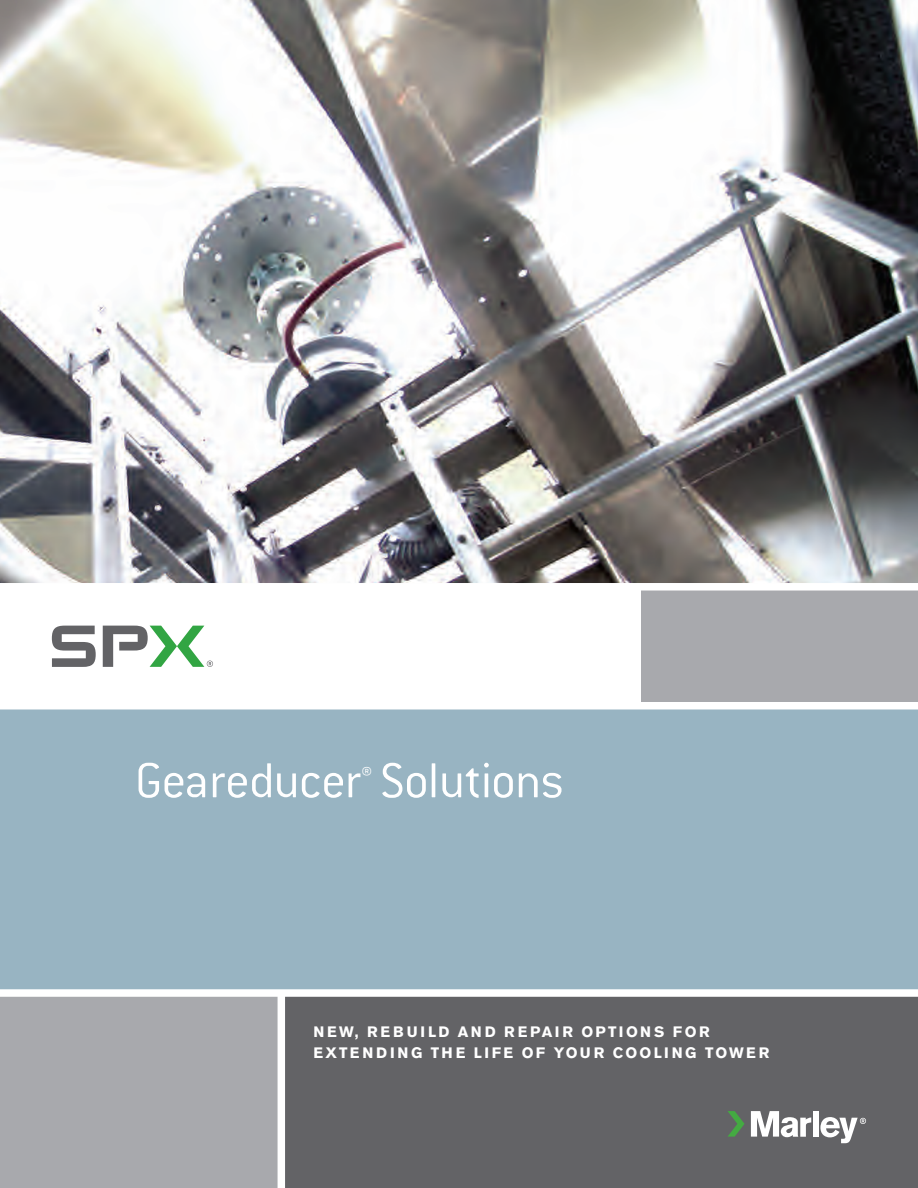
<style>
.page{position:relative;width:918px;height:1188px;background:#fff}
.page>*{position:absolute;margin:0;border:0;box-sizing:border-box;transform-origin:0 0}
.t1{font:300 54px "Conduit ITC";letter-spacing:-.015em;color:#fff}
.t2{font:300 24px "Conduit ITC";color:#fff}
.t3{font:700 15px/21px "Akzidenz Grotesk BE";letter-spacing:.16em;color:#fff}
</style>
<div class="page">
<img style="left:0;top:0;width:918px;height:583px">
<div style="left:629px;top:585px;width:289px;height:121px;background:#a8a9ad"></div>
<div style="left:0;top:585px;width:640px;height:119px;background:#fff"></div>
<div style="left:0;top:705px;width:918px;height:289px;background:#98b4c2"></div>
<div style="left:278px;top:993px;width:640px;height:195px;background:#636366"></div>
<div style="left:0;top:994px;width:282px;height:194px;background:#a8a9ad"></div>
<div style="left:0;top:702px;width:918px;height:7px;background:#fff"></div>
<div style="left:0;top:989px;width:918px;height:8px;background:#fff"></div>
<div style="left:278px;top:993px;width:7px;height:195px;background:#fff"></div>
<div style="left:0;top:583px;width:918px;height:8px;background:#fff"></div>
<svg style="left:103px;top:626px;width:110px;height:41px"></svg>
<svg style="left:52px;top:626px;width:44px;height:41px"></svg>
<div style="left:813px;top:1111px;width:6px;height:26px;background:#fff"></div>
<svg style="left:728px;top:1111px;width:17px;height:26px"></svg>
<svg style="left:751px;top:1111px;width:60px;height:26px"></svg>
<svg style="left:820px;top:1117px;width:46px;height:26px"></svg>
<h1 class="t1" style="left:135px;top:751px;width:431px">Geareducer Solutions</h1>
<h2 class="t2" style="left:362px;top:762px;width:12px">®</h2>
<p class="t3" style="left:313px;top:1022px;width:458px">NEW, REBUILD AND REPAIR OPTIONS FOR<br>EXTENDING THE LIFE OF YOUR COOLING TOWER</p>
</div>
